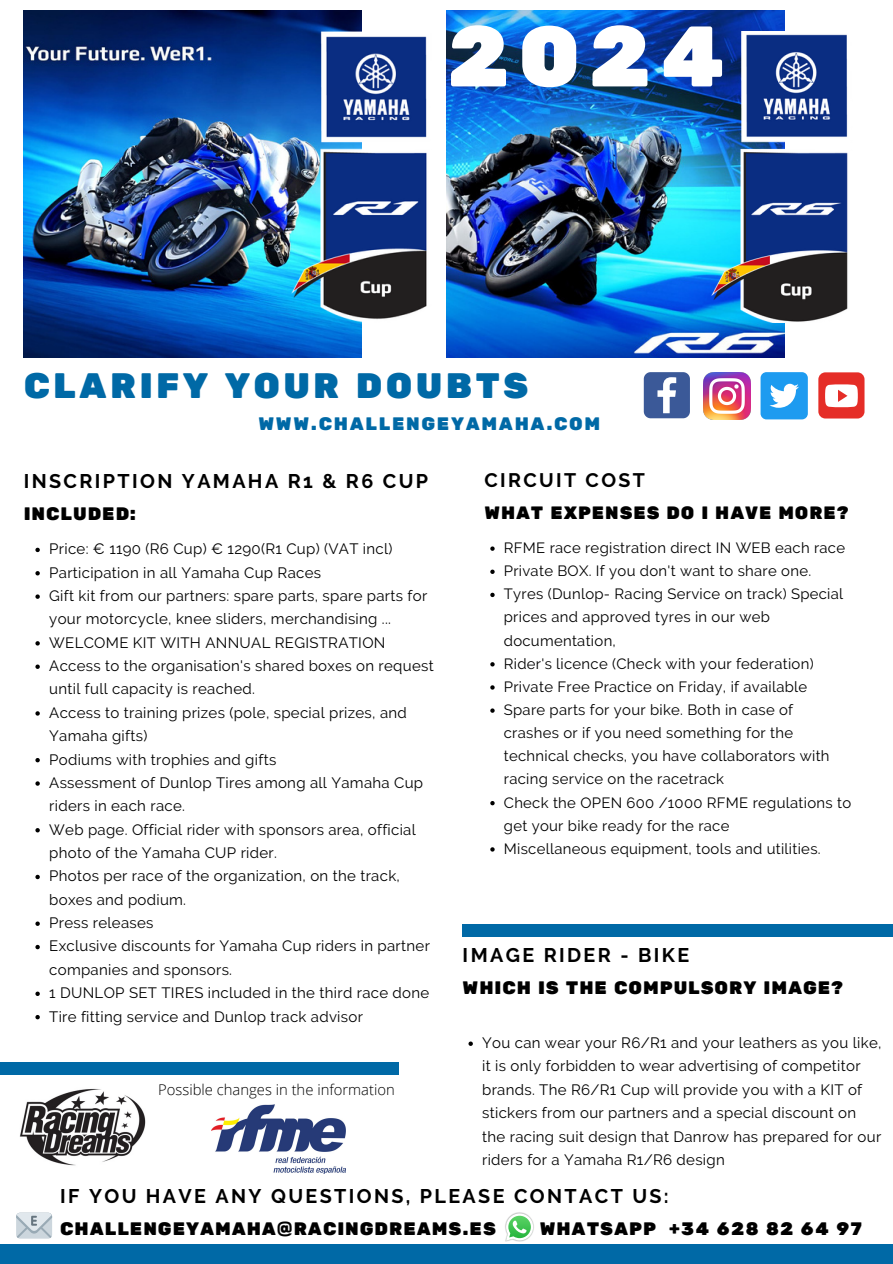
<style>
.page{position:relative;width:893px;height:1264px;background:#fff}
.page>*{position:absolute;margin:0;border:0;box-sizing:border-box;transform-origin:0 0}
.t1{font:85.65px "Rubik One";color:#fff}
.t2{font:35.25px "Rubik One";letter-spacing:.09em;color:#0069a6}
.t3{font:700 19.65px "Raleway";letter-spacing:.12em;color:#000}
.t4{font:700 19.5px "Raleway";letter-spacing:.12em;color:#000}
.t5{font:18px "Rubik One";letter-spacing:.05em;color:#000}
.t6{font:18px "Rubik One";letter-spacing:.09em;color:#0069a6}
.t7{font:17.85px "Rubik One";letter-spacing:.05em;color:#000}
.t8{font:15px/23.4px "Raleway";letter-spacing:.02em;color:#000}
.t9{font:14.85px/23.1px "Raleway";letter-spacing:.02em;color:#000}
.t10{font:300 14.85px "Open Sans";color:#000}
</style>
<div class="page">
<img style="left:446px;top:10px;width:338px;height:347px">
<div style="left:0;top:1243px;width:892px;height:20px;background:#0069a6"></div>
<img style="left:711px;top:32px;width:137px;height:290px">
<div style="left:462px;top:924px;width:430px;height:12px;background:#0069a6"></div>
<div style="left:0;top:1061px;width:398px;height:13px;background:#0069a6"></div>
<img style="left:19px;top:1088px;width:127px;height:78px">
<img style="left:24px;top:10px;width:337px;height:347px">
<img style="left:292px;top:32px;width:135px;height:290px">
<img style="left:505px;top:1212px;width:29px;height:30px">
<svg style="left:506px;top:1213px;width:27px;height:27px"></svg>
<div style="left:16px;top:1212px;width:36px;height:26px;background:#ccd6dd;border-radius:4px"></div>
<svg style="left:16px;top:1212px;width:36px;height:25px"></svg>
<img style="left:703px;top:372px;width:47px;height:47px">
<svg style="left:643px;top:372px;width:47px;height:46px;background:#6179ac"></svg>
<div style="left:818px;top:372px;width:46px;height:46px;background:#e52d27;border-radius:7px"></div>
<svg style="left:825px;top:384px;width:32px;height:23px"></svg>
<div style="left:760px;top:372px;width:47px;height:47px;background:#1d9bf0;border-radius:6px"></div>
<svg style="left:769px;top:384px;width:29px;height:24px"></svg>
<img style="left:212px;top:1104px;width:133px;height:68px">
<svg style="left:35px;top:547px;width:5px;height:5px"></svg>
<svg style="left:35px;top:571px;width:5px;height:4px"></svg>
<svg style="left:35px;top:594px;width:5px;height:5px"></svg>
<svg style="left:35px;top:641px;width:5px;height:4px"></svg>
<svg style="left:35px;top:664px;width:5px;height:5px"></svg>
<svg style="left:35px;top:711px;width:5px;height:4px"></svg>
<svg style="left:35px;top:758px;width:5px;height:4px"></svg>
<svg style="left:35px;top:781px;width:5px;height:4px"></svg>
<svg style="left:35px;top:828px;width:5px;height:4px"></svg>
<svg style="left:35px;top:874px;width:5px;height:5px"></svg>
<svg style="left:35px;top:921px;width:5px;height:4px"></svg>
<svg style="left:35px;top:944px;width:5px;height:5px"></svg>
<svg style="left:35px;top:991px;width:5px;height:4px"></svg>
<svg style="left:35px;top:1015px;width:5px;height:4px"></svg>
<svg style="left:490px;top:546px;width:4px;height:5px"></svg>
<svg style="left:490px;top:569px;width:4px;height:5px"></svg>
<svg style="left:490px;top:592px;width:4px;height:5px"></svg>
<svg style="left:490px;top:662px;width:4px;height:4px"></svg>
<svg style="left:490px;top:685px;width:4px;height:4px"></svg>
<svg style="left:490px;top:708px;width:4px;height:4px"></svg>
<svg style="left:490px;top:801px;width:4px;height:4px"></svg>
<svg style="left:490px;top:847px;width:4px;height:4px"></svg>
<svg style="left:468px;top:1041px;width:5px;height:4px"></svg>
<p class="t1" style="left:446px;top:7px;width:281px">2024</p>
<p class="t2" style="left:24px;top:365px;width:506px">CLARIFY YOUR DOUBTS</p>
<p class="t6" style="left:258px;top:413px;width:343px">WWW.CHALLENGEYAMAHA.COM</p>
<p class="t3" style="left:24px;top:469px;width:406px">INSCRIPTION YAMAHA R1 &amp; R6 CUP</p>
<p class="t5" style="left:24px;top:503px;width:113px">INCLUDED:</p>
<p class="t8" style="left:49px;top:537px;width:345px">Price: € 1190 (R6 Cup) € 1290(R1 Cup) (VAT incl)</p>
<p class="t8" style="left:49px;top:560px;width:273px">Participation in all Yamaha Cup Races</p>
<p class="t8" style="left:49px;top:584px;width:379px">Gift kit from our partners: spare parts, spare parts for your motorcycle, knee sliders, merchandising ...</p>
<p class="t8" style="left:49px;top:630px;width:338px">WELCOME KIT WITH ANNUAL REGISTRATION</p>
<p class="t8" style="left:49px;top:654px;width:386px">Access to the organisation's shared boxes on request until full capacity is reached.</p>
<p class="t8" style="left:49px;top:700px;width:359px">Access to training prizes (pole, special prizes, and<br>Yamaha gifts)</p>
<p class="t8" style="left:49px;top:747px;width:228px">Podiums with trophies and gifts</p>
<p class="t8" style="left:49px;top:771px;width:375px">Assessment of Dunlop Tires among all Yamaha Cup riders in each race.</p>
<p class="t8" style="left:49px;top:817px;width:368px">Web page. Official rider with sponsors area, official photo of the Yamaha CUP rider.</p>
<p class="t8" style="left:49px;top:864px;width:352px">Photos per race of the organization, on the track, boxes and podium.</p>
<p class="t8" style="left:49px;top:911px;width:106px">Press releases</p>
<p class="t8" style="left:49px;top:934px;width:382px">Exclusive discounts for Yamaha Cup riders in partner companies and sponsors.</p>
<p class="t8" style="left:49px;top:981px;width:381px">1 DUNLOP SET TIRES included in the third race done</p>
<p class="t8" style="left:49px;top:1004px;width:315px">Tire fitting service and Dunlop track advisor</p>
<p class="t10" style="left:158px;top:1079px;width:238px">Possible changes in the information</p>
<p class="t4" style="left:484px;top:469px;width:162px">CIRCUIT COST</p>
<p class="t7" style="left:484px;top:502px;width:365px">WHAT EXPENSES DO I HAVE MORE?</p>
<p class="t9" style="left:504px;top:536px;width:343px">RFME race registration direct IN WEB each race</p>
<p class="t9" style="left:504px;top:559px;width:309px">Private BOX. If you don't want to share one.</p>
<p class="t9" style="left:504px;top:582px;width:341px">Tyres (Dunlop- Racing Service on track) Special prices and approved tyres in our web documentation,</p>
<p class="t9" style="left:504px;top:652px;width:311px">Rider's licence (Check with your federation)</p>
<p class="t9" style="left:504px;top:675px;width:305px">Private Free Practice on Friday, if available</p>
<p class="t9" style="left:504px;top:698px;width:327px">Spare parts for your bike. Both in case of crashes or if you need something for the technical checks, you have collaborators with racing service on the racetrack</p>
<p class="t9" style="left:504px;top:790px;width:349px">Check the OPEN 600 /1000 RFME regulations to get your bike ready for the race</p>
<p class="t9" style="left:504px;top:837px;width:318px">Miscellaneous equipment, tools and utilities.</p>
<p class="t3" style="left:462px;top:943px;width:228px">IMAGE RIDER - BIKE</p>
<p class="t5" style="left:462px;top:977px;width:382px">WHICH IS THE COMPULSORY IMAGE?</p>
<p class="t8" style="left:482px;top:1031px;width:401px">You can wear your R6/R1 and your leathers as you like, it is only forbidden to wear advertising of competitor brands. The R6/R1 Cup will provide you with a KIT of stickers from our partners and a special discount on the racing suit design that Danrow has prepared for our riders for a Yamaha R1/R6 design</p>
<p class="t3" style="left:60px;top:1184px;width:610px">IF YOU HAVE ANY QUESTIONS, PLEASE CONTACT US:</p>
<p class="t5" style="left:60px;top:1218px;width:437px">CHALLENGEYAMAHA@RACINGDREAMS.ES</p>
<p class="t5" style="left:539px;top:1218px;width:324px">WHATSAPP +34 628 82 64 97</p>
</div>
